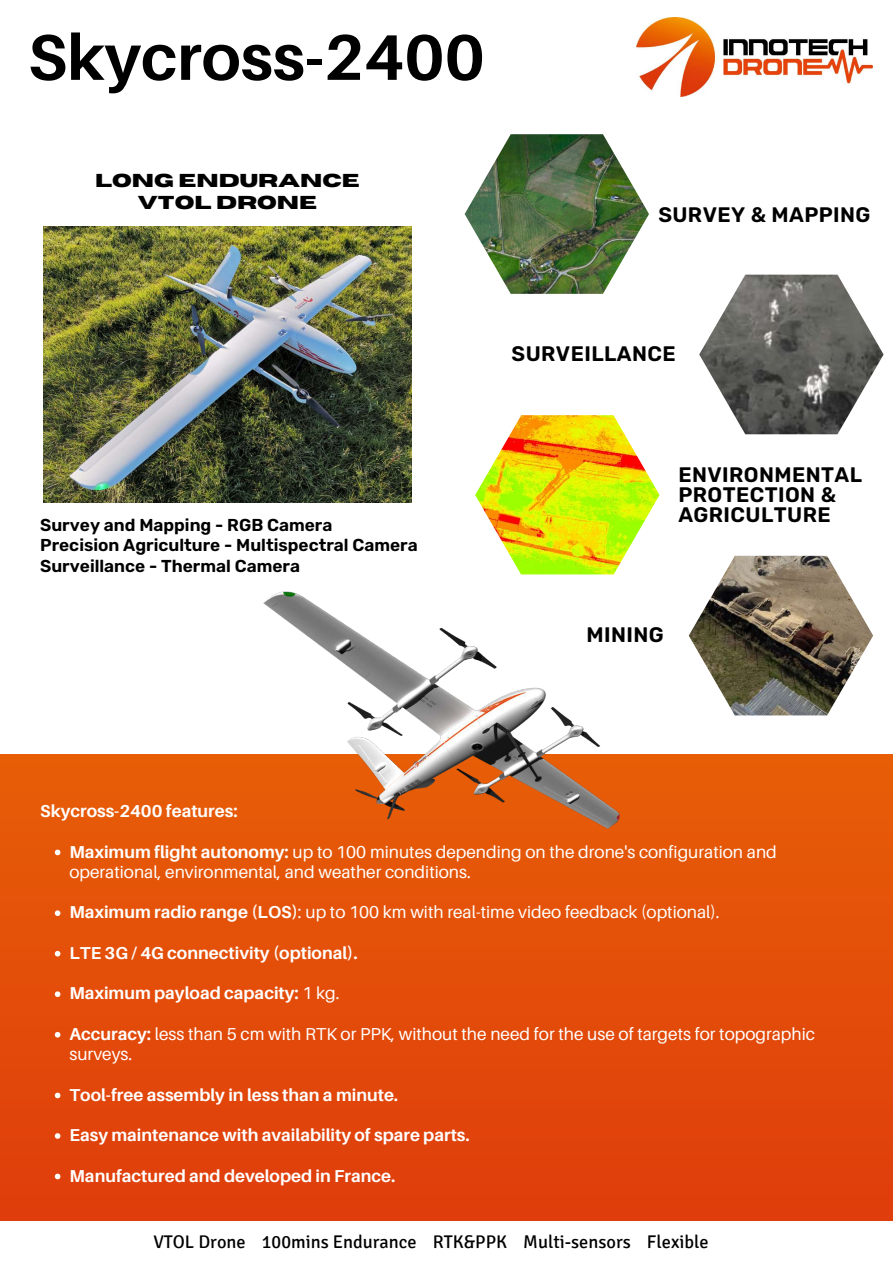
<style>
.page{position:relative;width:893px;height:1263px;background:#fff}
.page>*{position:absolute;margin:0;border:0;box-sizing:border-box;transform-origin:0 0}
.t1{font:700 64.43px "Aileron";color:#000}
.t2{font:600 21px/20.2px "Rubik";letter-spacing:.02em;color:#000}
.t3{font:700 18.6px/21.5px "Horizon";color:#000;text-align:center}
.t4{font:18.3px "Signika";color:#000}
.t5{font:17.25px/20.2px "Aileron";color:#fff}
.t6{font:700 17.25px "Aileron";color:#fff}
.t7{font:600 17.25px/20.2px "Rubik";color:#000}
.s1{font-weight:700}
.s2{font-weight:400}
</style>
<div class="page">
<svg style="left:0;top:754px;width:893px;height:467px;background:#e24a09"></svg>
<svg style="left:55px;top:850px;width:5px;height:5px"></svg>
<svg style="left:55px;top:910px;width:5px;height:6px"></svg>
<svg style="left:55px;top:951px;width:5px;height:5px"></svg>
<svg style="left:55px;top:991px;width:5px;height:6px"></svg>
<svg style="left:55px;top:1032px;width:5px;height:5px"></svg>
<svg style="left:55px;top:1093px;width:5px;height:5px"></svg>
<svg style="left:55px;top:1133px;width:5px;height:6px"></svg>
<svg style="left:55px;top:1174px;width:5px;height:5px"></svg>
<img style="left:636px;top:18px;width:237px;height:79px">
<img style="left:44px;top:226px;width:367px;height:276px">
<img style="left:464px;top:134px;width:185px;height:160px">
<img style="left:699px;top:275px;width:184px;height:159px">
<img style="left:724px;top:556px;width:149px;height:159px">
<img style="left:475px;top:415px;width:184px;height:127px">
<img style="left:112px;top:542px;width:612px;height:344px">
<h1 class="t1" style="left:28px;top:17px;width:458px">Skycross-2400</h1>
<p class="t3" style="left:95px;top:171px;width:266px">LONG ENDURANCE<br>VTOL DRONE</p>
<p class="t2" style="left:658px;top:205px;width:214px">SURVEY &amp; MAPPING</p>
<p class="t7" style="left:40px;top:515px;width:379px">Survey and Mapping - RGB Camera<br>Precision Agriculture - Multispectral Camera<br>Surveillance - Thermal Camera</p>
<p class="t2" style="left:511px;top:344px;width:166px">SURVEILLANCE</p>
<p class="t2" style="left:678px;top:464px;width:185px">ENVIRONMENTAL<br>PROTECTION &amp;<br>AGRICULTURE</p>
<p class="t2" style="left:586px;top:625px;width:79px">MINING</p>
<p class="t6" style="left:40px;top:800px;width:199px">Skycross-2400 features:</p>
<p class="t5" style="left:69px;top:841px;width:709px"><span class="s1">Maximum flight autonomy:</span> up to 100 minutes depending on the drone's configuration and operational, environmental, and weather conditions.</p>
<p class="t5" style="left:69px;top:902px;width:652px"><span class="s1">Maximum radio range (LOS)</span>: up to 100 km with real-time video feedback (optional).</p>
<p class="t6" style="left:69px;top:942px;width:290px">LTE 3G / 4G connectivity (optional).</p>
<p class="t6" style="left:69px;top:982px;width:272px">Maximum payload capacity: <span class="s2">1 kg.</span></p>
<p class="t5" style="left:69px;top:1023px;width:747px"><span class="s1">Accuracy:</span> less than 5 cm with RTK or PPK, without the need for the use of targets for topographic surveys.</p>
<p class="t6" style="left:69px;top:1084px;width:330px">Tool-free assembly in less than a minute.</p>
<p class="t6" style="left:69px;top:1124px;width:402px">Easy maintenance with availability of spare parts.</p>
<p class="t6" style="left:69px;top:1165px;width:327px">Manufactured and developed in France.</p>
<p class="t4" style="left:153px;top:1231px;width:557px">VTOL Drone 100mins Endurance RTK&amp;PPK Multi-sensors Flexible</p>
</div>
